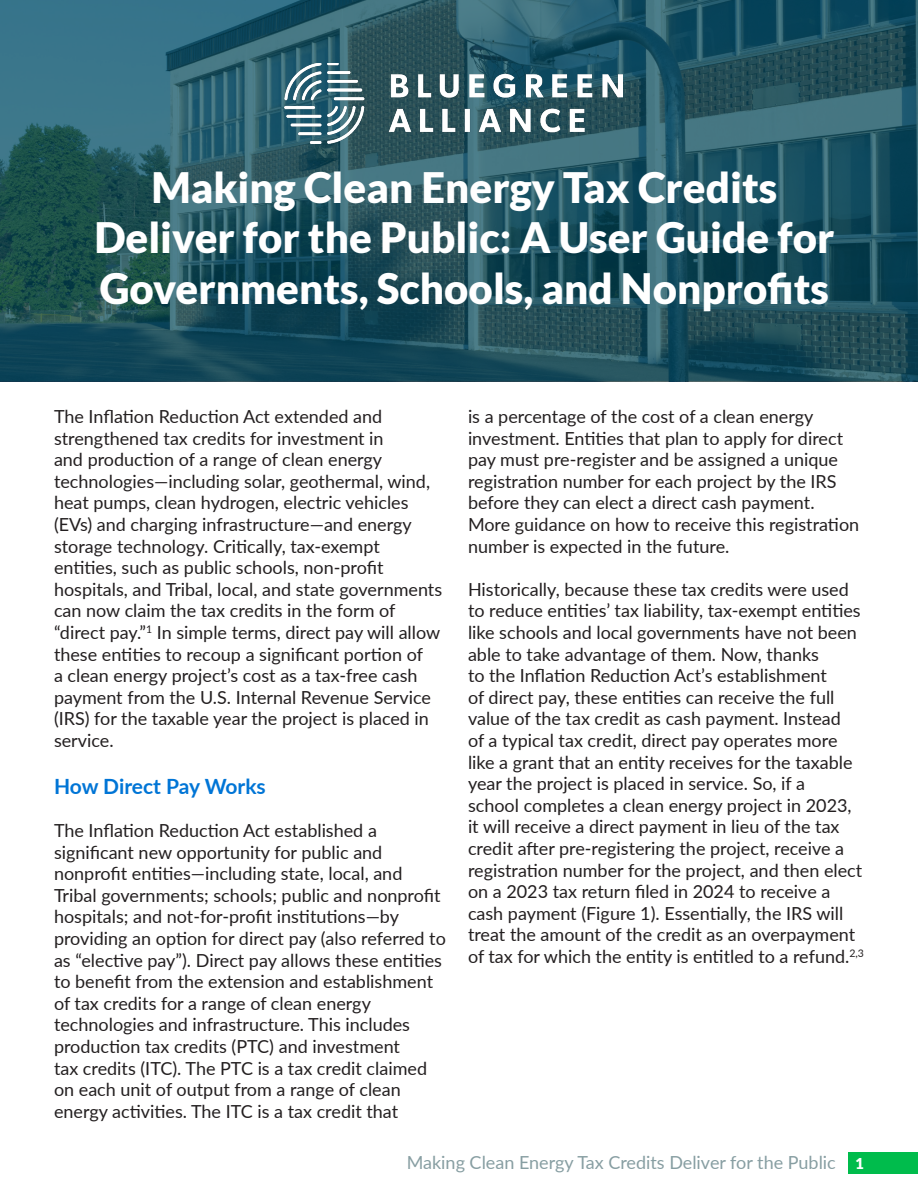
<style>
.page{position:relative;width:918px;height:1188px;background:#fff}
.page>*{position:absolute;margin:0;border:0;box-sizing:border-box;transform-origin:0 0}
.t1{font:900 42px/50.4px "Lato";color:#fff;text-align:center}
.t2{font:700 21px "Lato";letter-spacing:-.01em;color:#0075d6}
.t3{font:18px/21.6px "Lato";color:#231f20}
.t4{font:18px "Lato";color:#879ea2}
.s1{font-weight:900;font-size:15px;color:#fff}
</style>
<div class="page">
<div style="left:848px;top:1152px;width:70px;height:22px;background:#00bc4c"></div>
<svg style="left:0;top:0;width:918px;height:382px;background:#235563"></svg>
<img style="left:284px;top:63px;width:338px;height:80px">
<p class="t1" style="left:94px;top:162px;width:742px">Making Clean Energy Tax Credits<br>Deliver for the Public: A User Guide for<br>Governments, Schools, and Nonprofits</p>
<p class="t3" style="left:54px;top:405px;width:390px">The Inflation Reduction Act extended and strengthened tax credits for investment in<br>and production of a range of clean energy technologies—including solar, geothermal, wind, heat pumps, clean hydrogen, electric vehicles (EVs) and charging infrastructure—and energy storage technology. Critically, tax-exempt entities, such as public schools, non-profit hospitals, and Tribal, local, and state governments can now claim the tax credits in the form of “direct pay.”<sup>1</sup> In simple terms, direct pay will allow these entities to recoup a significant portion of<br>a clean energy project’s cost as a tax-free cash payment from the U.S. Internal Revenue Service (IRS) for the taxable year the project is placed in service.</p>
<p class="t2" style="left:54px;top:771px;width:213px">How Direct Pay Works</p>
<p class="t3" style="left:54px;top:819px;width:393px">The Inflation Reduction Act established a significant new opportunity for public and nonprofit entities—including state, local, and Tribal governments; schools; public and nonprofit hospitals; and not-for-profit institutions—by providing an option for direct pay (also referred to as “elective pay”). Direct pay allows these entities to benefit from the extension and establishment of tax credits for a range of clean energy technologies and infrastructure. This includes production tax credits (PTC) and investment<br>tax credits (ITC). The PTC is a tax credit claimed on each unit of output from a range of clean energy activities. The ITC is a tax credit that</p>
<p class="t3" style="left:468px;top:405px;width:393px">is a percentage of the cost of a clean energy investment. Entities that plan to apply for direct pay must pre-register and be assigned a unique registration number for each project by the IRS before they can elect a direct cash payment.<br>More guidance on how to receive this registration number is expected in the future.</p>
<p class="t3" style="left:468px;top:578px;width:398px">Historically, because these tax credits were used to reduce entities’ tax liability, tax-exempt entities like schools and local governments have not been able to take advantage of them. Now, thanks<br>to the Inflation Reduction Act’s establishment<br>of direct pay, these entities can receive the full value of the tax credit as cash payment. Instead<br>of a typical tax credit, direct pay operates more like a grant that an entity receives for the taxable year the project is placed in service. So, if a<br>school completes a clean energy project in 2023, it will receive a direct payment in lieu of the tax credit after pre-registering the project, receive a registration number for the project, and then elect on a 2023 tax return filed in 2024 to receive a cash payment (Figure 1). Essentially, the IRS will treat the amount of the credit as an overpayment of tax for which the entity is entitled to a refund.<sup>2,3</sup></p>
<p class="t4" style="left:407px;top:1150px;width:458px">Making Clean Energy Tax Credits Deliver for the Public <span class="s1">1</span></p>
</div>
